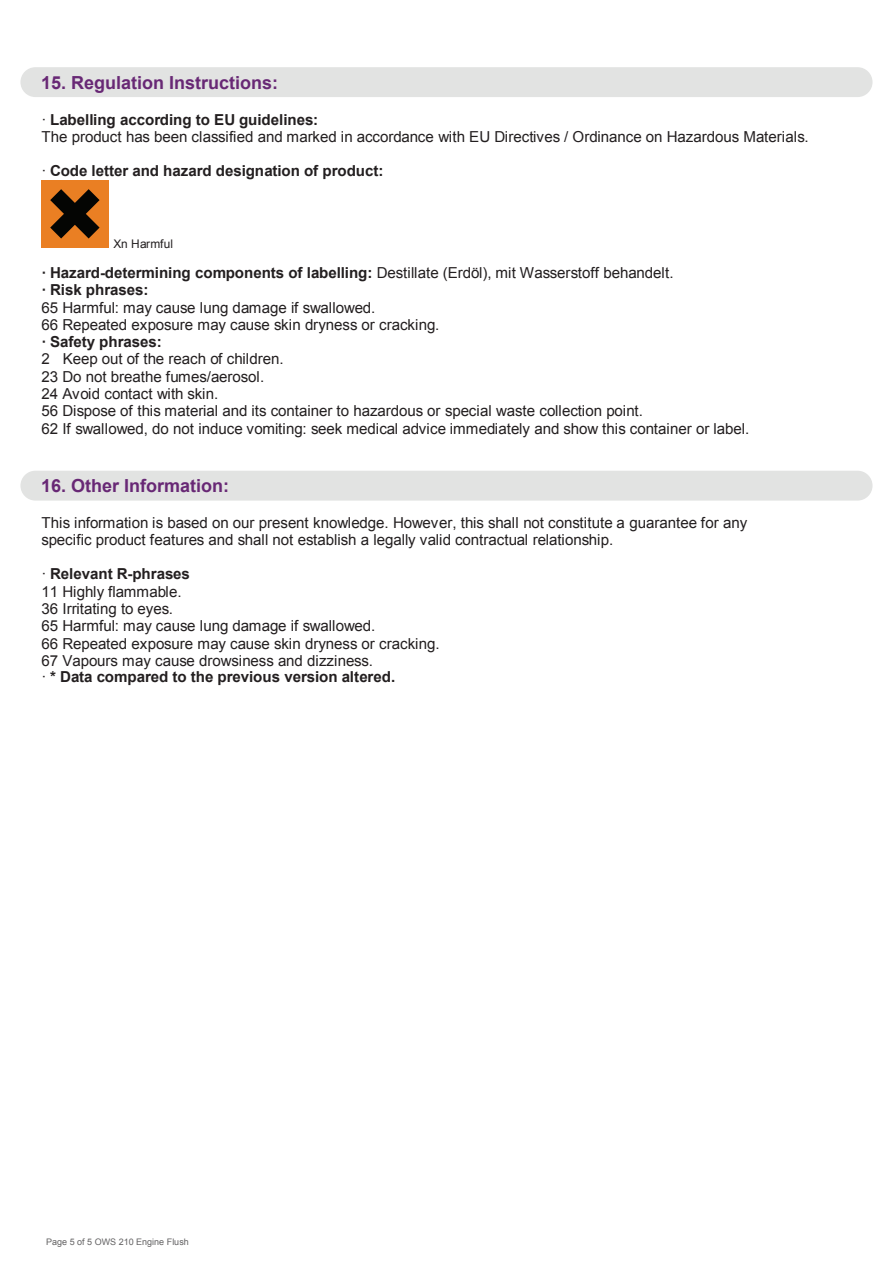
<style>
.page{position:relative;width:893px;height:1263px;background:#fff}
.page>*{position:absolute;margin:0;border:0;box-sizing:border-box;transform-origin:0 0}
.t1{font:700 18px "Arial";color:#682875}
.t2{font:15.15px/17.2px "Arial";letter-spacing:-.01em;color:#231f20}
.t3{font:700 15.15px/17.2px "Arial";letter-spacing:-.01em;color:#231f20}
.t4{font:11.85px "Arial";letter-spacing:-.01em;color:#231f20}
.t5{font:9px "Arial";color:#636263}
.s1{font-weight:700}
.s2{font-weight:400}
</style>
<div class="page">
<div style="left:41px;top:180px;width:68px;height:68px;background:#ea7f23"></div>
<svg style="left:50px;top:189px;width:50px;height:49px"></svg>
<div style="left:20px;top:67px;width:852px;height:30px;background:#e2e3e2;border-radius:15px"></div>
<div style="left:20px;top:471px;width:852px;height:30px;background:#e2e3e2;border-radius:15px"></div>
<p class="t1" style="left:41px;top:71px;width:239px">15. Regulation Instructions:</p>
<p class="t2" style="left:41px;top:111px;width:769px;line-height:17.7px">· <span class="s1">Labelling according to EU guidelines:<br></span>The product has been classified and marked in accordance with EU Directives / Ordinance on Hazardous Materials.</p>
<p class="t3" style="left:41px;top:163px;width:343px"><span class="s2">·</span> Code letter and hazard designation of product:</p>
<p class="t4" style="left:113px;top:236px;width:61px">Xn Harmful</p>
<p class="t3" style="left:41px;top:264px;width:634px">· Hazard-determining components of labelling: <span class="s2">Destillate (Erdöl), mit Wasserstoff behandelt. </span>· Risk phrases:</p>
<p class="t2" style="left:41px;top:299px;width:399px">65 Harmful: may cause lung damage if swallowed.<br>66 Repeated exposure may cause skin dryness or cracking.</p>
<p class="t3" style="left:41px;top:333px;width:122px">· Safety phrases:</p>
<p class="t2" style="left:41px;top:351px;width:709px">2 Keep out of the reach of children.<br>23 Do not breathe fumes/aerosol.<br>24 Avoid contact with skin.<br>56 Dispose of this material and its container to hazardous or special waste collection point.<br>62 If swallowed, do not induce vomiting: seek medical advice immediately and show this container or label.</p>
<p class="t1" style="left:41px;top:474px;width:190px">16. Other Information:</p>
<p class="t2" style="left:41px;top:514px;width:707px">This information is based on our present knowledge. However, this shall not constitute a guarantee for any specific product features and shall not establish a legally valid contractual relationship.</p>
<p class="t2" style="left:41px;top:565px;width:400px">· <span class="s1">Relevant R-phrases<br></span>11 Highly flammable.<br>36 Irritating to eyes.<br>65 Harmful: may cause lung damage if swallowed.<br>66 Repeated exposure may cause skin dryness or cracking.<br>67 Vapours may cause drowsiness and dizziness.<br>· <span class="s1">* Data compared to the previous version altered.</span></p>
<p class="t5" style="left:46px;top:1236px;width:144px">Page 5 of 5 OWS 210 Engine Flush</p>
</div>
